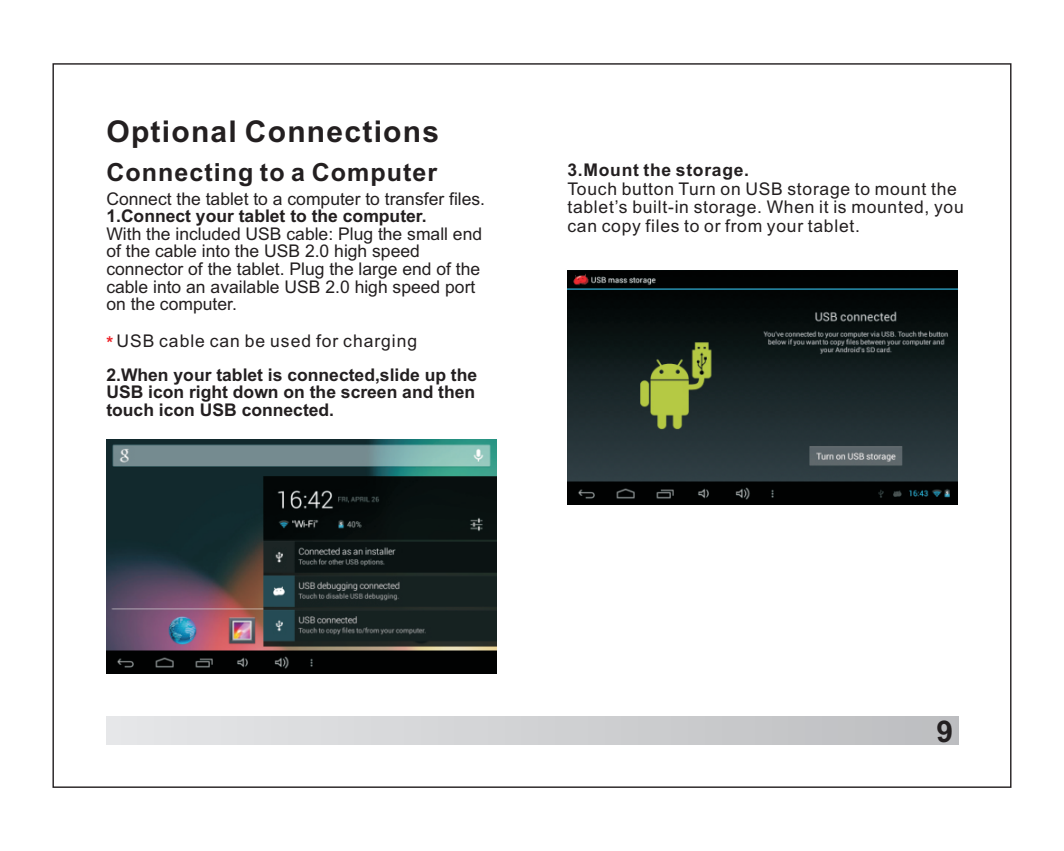
<style>
.page{position:relative;width:1064px;height:851px;background:#fff}
.page>*{position:absolute;margin:0;border:0;box-sizing:border-box;transform-origin:0 0}
.t1{font:700 30px "Arial";letter-spacing:.04em;color:#231f20}
.t2{font:700 25px "Arial";letter-spacing:.04em;color:#231f20}
.t3{font:17.5px/17.5px "Arial";color:#231f20}
.t4{font:700 17.5px/17.5px "Arial";color:#231f20;text-align:justify}
.t5{font:17.5px/18.5px "Arial";letter-spacing:.04em;color:#231f20}
.t6{font:17.5px "Arial";letter-spacing:.055em;color:#231f20}
.t7{font:700 17.5px "Arial";letter-spacing:.04em;color:#231f20}
.s1{font-weight:700;color:#ee1d23}
</style>
<div class="page">
<div style="left:107px;top:716px;width:850px;height:28px;background:linear-gradient(to right,#e6e7e9,#bcbdc0)"></div>
<img style="left:106px;top:439px;width:390px;height:234px">
<img style="left:567px;top:270px;width:390px;height:234px">
<h1 class="t1" style="left:106px;top:120px;width:334px">Optional Connections</h1>
<h2 class="t2" style="left:106px;top:163px;width:332px">Connecting to a Computer</h2>
<p class="t7" style="left:567px;top:164px;width:183px">3.Mount the storage.</p>
<p class="t5" style="left:567px;top:181px;width:397px">Touch button Turn on USB storage to mount the tablet’s built-in storage. When it is mounted, you can copy files to or from your tablet.</p>
<p class="t3" style="left:106px;top:191px;width:380px">Connect the tablet to a computer to transfer files.</p>
<p class="t4" style="left:106px;top:209px;width:321px">1.Connect your tablet to the computer.</p>
<p class="t3" style="left:106px;top:226px;width:377px">With the included USB cable: Plug the small end of the cable into the USB 2.0 high speed connector of the tablet. Plug the large end of the cable into an available USB 2.0 high speed port on the computer.</p>
<p class="t6" style="left:106px;top:334px;width:312px"><span class="s1">*</span> USB cable can be used for charging</p>
<p class="t4" style="left:106px;top:367px;width:372px">2.When your tablet is connected,slide up the USB icon right down on the screen and then touch icon USB connected.</p>
<h1 class="t1" style="left:936px;top:719px;width:18px">9</h1>
</div>
